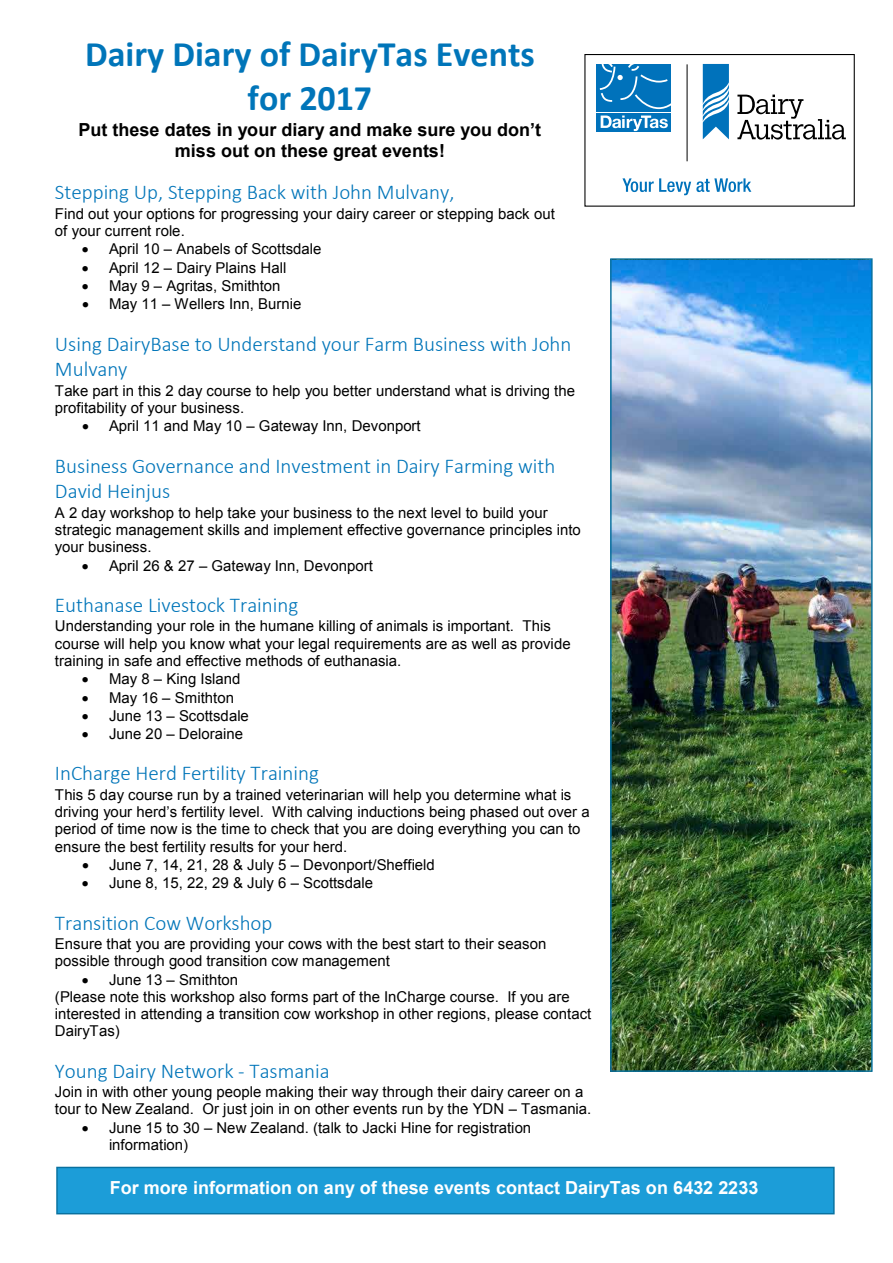
<style>
.page{position:relative;width:893px;height:1263px;background:#fff}
.page>*{position:absolute;margin:0;border:0;box-sizing:border-box;transform-origin:0 0}
.t1{font:700 36px/44px "Calibri";color:#0075b9;text-align:center}
.t2{font:300 21px/25.5px "Calibri";color:#0075b9}
.t3{font:700 18px/20.7px "Arial";color:#000;text-align:center}
.t4{font:700 18px "Arial";color:#fff}
.t5{font:15px/17.2px "Arial";color:#000}
</style>
<div class="page">
<img style="left:612px;top:260px;width:259px;height:810px">
<div style="left:610px;top:258px;width:263px;height:814px;border:1px solid #09719f"></div>
<div style="left:57px;top:1167px;width:777px;height:47px;background:#1c9dd8"></div>
<div style="left:56px;top:1167px;width:779px;height:47px;border:1px solid #09719f"></div>
<div style="left:584px;top:54px;width:271px;height:153px;border:1px solid #000"></div>
<hr style="left:687px;top:64px;width:1px;height:97px;background:#000">
<svg style="left:737px;top:95px;width:109px;height:45px"></svg>
<svg style="left:703px;top:64px;width:26px;height:75px"></svg>
<svg style="left:622px;top:178px;width:129px;height:17px"></svg>
<div style="left:596px;top:113px;width:75px;height:19px;background:#0072bb"></div>
<svg style="left:601px;top:116px;width:67px;height:15px"></svg>
<div style="left:596px;top:64px;width:75px;height:48px;background:#0072bb"></div>
<svg style="left:600px;top:64px;width:71px;height:45px"></svg>
<h1 class="t1" style="left:85px;top:32px;width:451px">Dairy Diary of DairyTas Events for 2017</h1>
<p class="t3" style="left:79px;top:120px;width:464px">Put these dates in your diary and make sure you don’t miss out on these great events!</p>
<h2 class="t2" style="left:55px;top:179px;width:401px">Stepping Up, Stepping Back with John Mulvany,</h2>
<p class="t5" style="left:55px;top:205px;width:501px">Find out your options for progressing your dairy career or stepping back out of your current role.</p>
<p class="t5" style="left:82px;top:241px;width:241px">• April 10 – Anabels of Scottsdale</p>
<p class="t5" style="left:82px;top:259px;width:206px">• April 12 – Dairy Plains Hall</p>
<p class="t5" style="left:82px;top:277px;width:200px">• May 9 – Agritas, Smithton</p>
<p class="t5" style="left:82px;top:295px;width:221px">• May 11 – Wellers Inn, Burnie</p>
<h2 class="t2" style="left:55px;top:331px;width:518px">Using DairyBase to Understand your Farm Business with John<br>Mulvany</h2>
<p class="t5" style="left:55px;top:382px;width:522px">Take part in this 2 day course to help you better understand what is driving the profitability of your business.</p>
<p class="t5" style="left:82px;top:417px;width:340px">• April 11 and May 10 – Gateway Inn, Devonport</p>
<h2 class="t2" style="left:55px;top:453px;width:502px">Business Governance and Investment in Dairy Farming with<br>David Heinjus</h2>
<p class="t5" style="left:55px;top:504px;width:527px">A 2 day workshop to help take your business to the next level to build your strategic management skills and implement effective governance principles into your business.</p>
<p class="t5" style="left:82px;top:557px;width:292px">• April 26 &amp; 27 – Gateway Inn, Devonport</p>
<h2 class="t2" style="left:55px;top:592px;width:245px">Euthanase Livestock Training</h2>
<p class="t5" style="left:55px;top:618px;width:517px">Understanding your role in the humane killing of animals is important. This course will help you know what your legal requirements are as well as provide training in safe and effective methods of euthanasia.</p>
<p class="t5" style="left:82px;top:670px;width:160px">• May 8 – King Island</p>
<p class="t5" style="left:82px;top:689px;width:153px">• May 16 – Smithton</p>
<p class="t5" style="left:82px;top:707px;width:168px">• June 13 – Scottsdale</p>
<p class="t5" style="left:82px;top:725px;width:163px">• June 20 – Deloraine</p>
<h2 class="t2" style="left:55px;top:760px;width:265px">InCharge Herd Fertility Training</h2>
<p class="t5" style="left:55px;top:786px;width:536px">This 5 day course run by a trained veterinarian will help you determine what is driving your herd’s fertility level. With calving inductions being phased out over a period of time now is the time to check that you are doing everything you can to ensure the best fertility results for your herd.</p>
<p class="t5" style="left:82px;top:856px;width:354px">• June 7, 14, 21, 28 &amp; July 5 – Devonport/Sheffield</p>
<p class="t5" style="left:82px;top:874px;width:293px">• June 8, 15, 22, 29 &amp; July 6 – Scottsdale</p>
<h2 class="t2" style="left:55px;top:910px;width:219px">Transition Cow Workshop</h2>
<p class="t5" style="left:55px;top:935px;width:493px">Ensure that you are providing your cows with the best start to their season possible through good transition cow management</p>
<p class="t5" style="left:55px;top:971px;width:538px;text-indent:27px">• June 13 – Smithton<br>(Please note this workshop also forms part of the InCharge course. If you are interested in attending a transition cow workshop in other regions, please contact DairyTas)</p>
<h2 class="t2" style="left:55px;top:1058px;width:276px">Young Dairy Network - Tasmania</h2>
<p class="t5" style="left:55px;top:1083px;width:538px">Join in with other young people making their way through their dairy career on a tour to New Zealand. Or just join in on other events run by the YDN – Tasmania.</p>
<p class="t5" style="left:109px;top:1119px;width:424px;text-indent:-27px">• June 15 to 30 – New Zealand. (talk to Jacki Hine for registration information)</p>
<p class="t4" style="left:110px;top:1175px;width:650px">For more information on any of these events contact DairyTas on 6432 2233</p>
</div>
